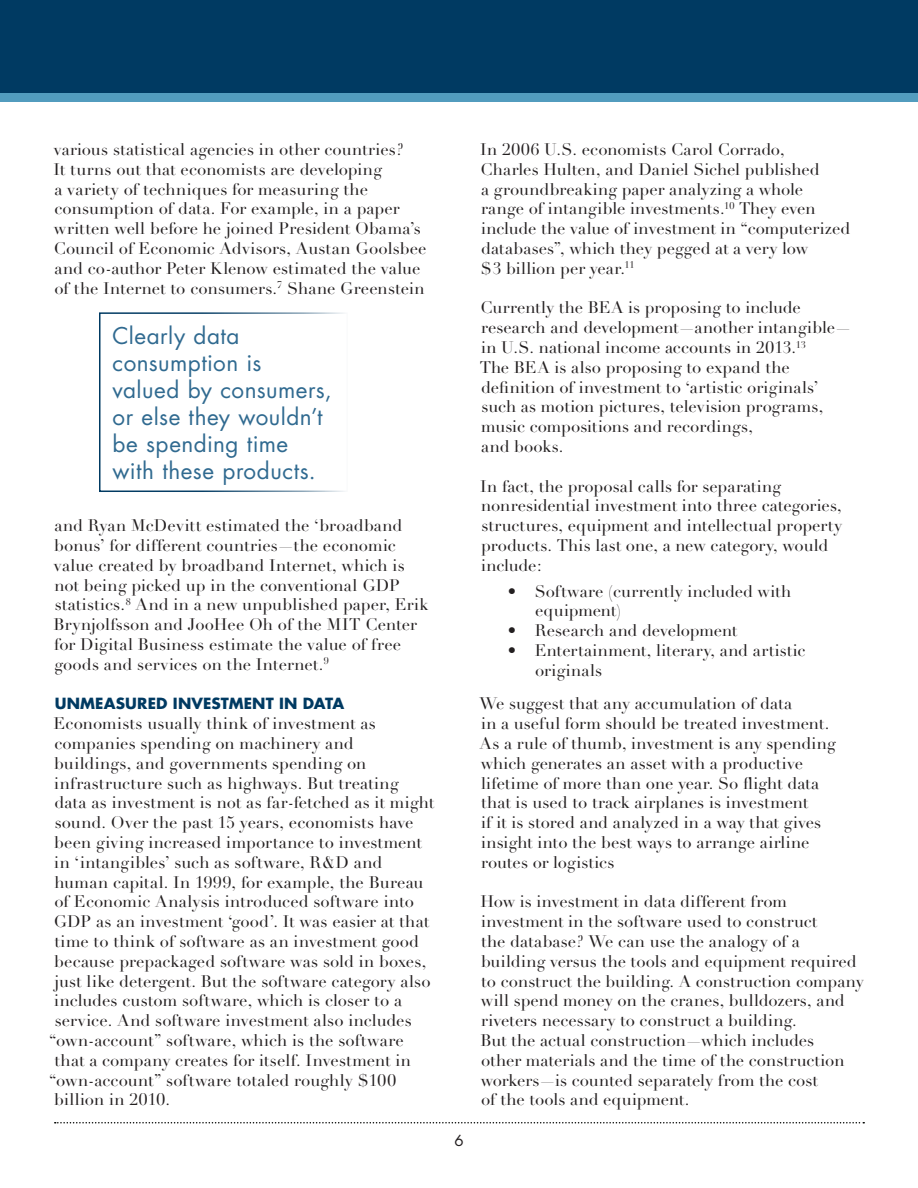
<style>
.page{position:relative;width:918px;height:1188px;background:#fff}
.page>*{position:absolute;margin:0;border:0;box-sizing:border-box;transform-origin:0 0}
.t1{font:22.5px/27px "Futura";letter-spacing:.02em;color:#306a90}
.t2{font:16.5px/19.8px "Didot LH";letter-spacing:.005em;color:#231f20}
.t3{font:700 15px "Futura";letter-spacing:.01em;color:#003a62}
.t4{font:15px "Futura";color:#231f20}
</style>
<div class="page">
<svg style="left:55px;top:1122px;width:809px;height:2px"></svg>
<div style="left:0;top:0;width:918px;height:93px;background:#003a62"></div>
<div style="left:0;top:93px;width:918px;height:8px;background:#529cbe"></div>
<div style="left:99px;top:312px;width:249px;height:180px;border:2px solid #003a62"></div>
<p class="t2" style="left:54px;top:140px;width:375px">various statistical agencies in other countries?<br>It turns out that economists are developing<br>a variety of techniques for measuring the consumption of data. For example, in a paper written well before he joined President Obama’s Council of Economic Advisors, Austan Goolsbee and co-author Peter Klenow estimated the value of the Internet to consumers.<sup>7</sup> Shane Greenstein</p>
<h1 class="t1" style="left:112px;top:321px;width:221px">Clearly data consumption is valued by consumers, or else they wouldn’t be spending time with these products.</h1>
<p class="t2" style="left:54px;top:516px;width:376px">and Ryan McDevitt estimated the ‘broadband bonus’ for different countries—the economic value created by broadband Internet, which is not being picked up in the conventional GDP statistics.<sup>8</sup> And in a new unpublished paper, Erik Brynjolfsson and JooHee Oh of the MIT Center for Digital Business estimate the value of free goods and services on the Internet.<sup>9</sup></p>
<p class="t3" style="left:55px;top:693px;width:290px">UNMEASURED INVESTMENT IN DATA</p>
<p class="t2" style="left:54px;top:714px;width:324px">Economists usually think of investment as</p>
<p class="t2" style="left:54px;top:734px;width:301px">companies spending on machinery and</p>
<p class="t2" style="left:54px;top:754px;width:314px">buildings, and governments spending on</p>
<p class="t2" style="left:54px;top:773px;width:346px">infrastructure such as highways. But treating</p>
<p class="t2" style="left:54px;top:793px;width:381px">data as investment is not as far-fetched as it might</p>
<p class="t2" style="left:55px;top:813px;width:360px">sound. Over the past 15 years, economists have</p>
<p class="t2" style="left:54px;top:833px;width:369px">been giving increased importance to investment</p>
<p class="t2" style="left:54px;top:853px;width:330px">in ‘intangibles’ such as software, R&amp;D and</p>
<p class="t2" style="left:54px;top:872px;width:371px">human capital. In 1999, for example, the Bureau</p>
<p class="t2" style="left:54px;top:892px;width:361px">of Economic Analysis introduced software into</p>
<p class="t2" style="left:54px;top:912px;width:377px">GDP as an investment ‘good’. It was easier at that</p>
<p class="t2" style="left:54px;top:932px;width:366px">time to think of software as an investment good</p>
<p class="t2" style="left:54px;top:952px;width:374px">because prepackaged software was sold in boxes,</p>
<p class="t2" style="left:54px;top:971px;width:378px">just like detergent. But the software category also</p>
<p class="t2" style="left:54px;top:991px;width:349px">includes custom software, which is closer to a</p>
<p class="t2" style="left:55px;top:1011px;width:359px">service. And software investment also includes</p>
<p class="t2" style="left:49px;top:1031px;width:356px">“own-account” software, which is the software</p>
<p class="t2" style="left:55px;top:1051px;width:358px">that a company creates for itself. Investment in</p>
<p class="t2" style="left:49px;top:1070px;width:348px">“own-account” software totaled roughly $100</p>
<p class="t2" style="left:54px;top:1090px;width:117px">billion in 2010.</p>
<p class="t4" style="left:454px;top:1130px;width:11px">6</p>
<p class="t2" style="left:480px;top:140px;width:372px">In 2006 U.S. economists Carol Corrado,<br>Charles Hulten, and Daniel Sichel published<br>a groundbreaking paper analyzing a whole<br>range of intangible investments.<sup>10</sup> They even include the value of investment in “computerized databases”, which they pegged at a very low<br>$3 billion per year.<sup>11</sup></p>
<p class="t2" style="left:480px;top:298px;width:373px">Currently the BEA is proposing to include research and development—another intangible— in U.S. national income accounts in 2013.<sup>13<br></sup>The BEA is also proposing to expand the definition of investment to ‘artistic originals’ such as motion pictures, television programs, music compositions and recordings,<br>and books.</p>
<p class="t2" style="left:480px;top:476px;width:363px">In fact, the proposal calls for separating nonresidential investment into three categories, structures, equipment and intellectual property products. This last one, a new category, would include:</p>
<p class="t2" style="left:535px;top:581px;width:258px;text-indent:-27px">• Software (currently included with equipment)</p>
<p class="t2" style="left:508px;top:621px;width:231px">• Research and development</p>
<p class="t2" style="left:535px;top:641px;width:272px;text-indent:-27px">• Entertainment, literary, and artistic originals</p>
<p class="t2" style="left:479px;top:694px;width:358px">We suggest that any accumulation of data<br>in a useful form should be treated investment.<br>As a rule of thumb, investment is any spending which generates an asset with a productive lifetime of more than one year. So flight data that is used to track airplanes is investment<br>if it is stored and analyzed in a way that gives insight into the best ways to arrange airline routes or logistics</p>
<p class="t2" style="left:480px;top:892px;width:385px">How is investment in data different from investment in the software used to construct<br>the database? We can use the analogy of a building versus the tools and equipment required to construct the building. A construction company will spend money on the cranes, bulldozers, and riveters necessary to construct a building.<br>But the actual construction—which includes<br>other materials and the time of the construction workers—is counted separately from the cost<br>of the tools and equipment.</p>
</div>
